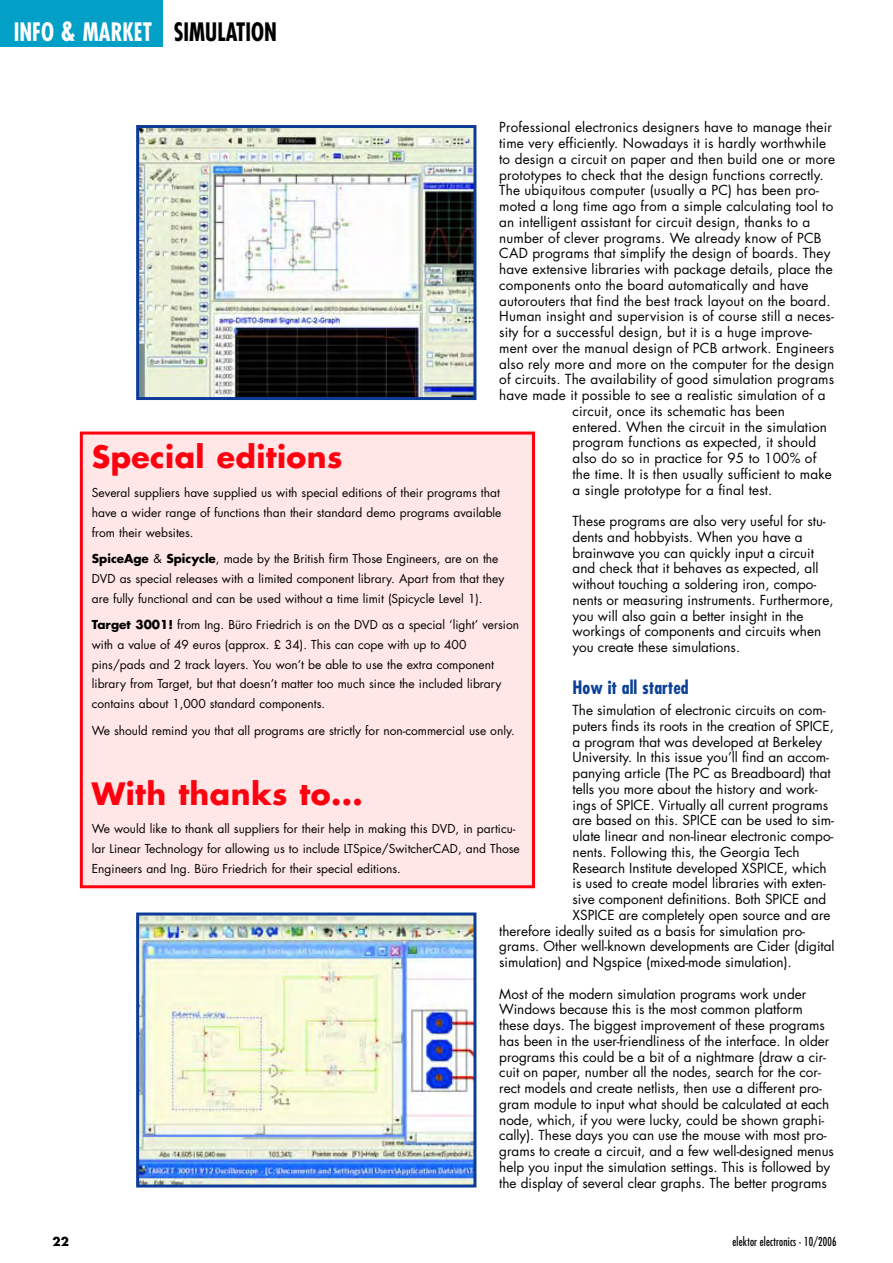
<style>
.page{position:relative;width:893px;height:1263px;background:#fff}
.page>*{position:absolute;margin:0;border:0;box-sizing:border-box;transform-origin:0 0}
.t1{font:700 30px "Futura";letter-spacing:.015em;color:#ff000f}
.t2{font:700 condensed 24.75px "Futura";color:#fff;scale:.9 1}
.t3{font:700 condensed 18px "Futura";color:#0c4197}
.t4{font:13.5px/15.8px "Futura";color:#000}
.t5{font:12px/19.8px "Futura";color:#000}
.t6{font:condensed 12px "Futura";letter-spacing:.02em;color:#000;scale:.9 1}
.t7{font:700 12px "Futura";color:#000}
.s1{font-size:27px}
.s2{color:#000}
.s3{font-weight:700}
</style>
<div class="page">
<div style="left:0;top:0;width:162px;height:46px;background:#02a0c6"></div>
<img style="left:140px;top:129px;width:332px;height:267px">
<div style="left:136px;top:125px;width:340px;height:275px;border:3px solid #0d3c98"></div>
<img style="left:140px;top:917px;width:332px;height:267px">
<div style="left:136px;top:913px;width:340px;height:275px;border:3px solid #0d3c98"></div>
<div style="left:81px;top:433px;width:452px;height:454px;background:#ffe6e7"></div>
<div style="left:80px;top:432px;width:455px;height:456px;border:3px solid #ff000f"></div>
<h2 class="t2" style="left:14px;top:21px;width:294px">INFO <span class="s1">&amp;</span> MARKET <span class="s2">SIMULATION</span></h2>
<p class="t4" style="left:499px;top:121px;width:334px">Professional electronics designers have to manage their</p>
<p class="t4" style="left:499px;top:136px;width:328px">time very efficiently. Nowadays it is hardly worthwhile</p>
<p class="t4" style="left:499px;top:152px;width:337px">to design a circuit on paper and then build one or more</p>
<p class="t4" style="left:499px;top:168px;width:326px">prototypes to check that the design functions correctly.</p>
<p class="t4" style="left:499px;top:184px;width:321px">The ubiquitous computer (usually a PC) has been pro-</p>
<p class="t4" style="left:499px;top:199px;width:335px">moted a long time ago from a simple calculating tool to</p>
<p class="t4" style="left:499px;top:215px;width:312px">an intelligent assistant for circuit design, thanks to a</p>
<p class="t4" style="left:499px;top:231px;width:324px">number of clever programs. We already know of PCB</p>
<p class="t4" style="left:499px;top:247px;width:332px">CAD programs that simplify the design of boards. They</p>
<p class="t4" style="left:499px;top:262px;width:335px">have extensive libraries with package details, place the</p>
<p class="t4" style="left:499px;top:278px;width:311px">components onto the board automatically and have</p>
<p class="t4" style="left:499px;top:294px;width:333px">autorouters that find the best track layout on the board.</p>
<p class="t4" style="left:499px;top:310px;width:336px">Human insight and supervision is of course still a neces-</p>
<p class="t4" style="left:499px;top:325px;width:314px">sity for a successful design, but it is a huge improve-</p>
<p class="t4" style="left:499px;top:341px;width:336px">ment over the manual design of PCB artwork. Engineers</p>
<p class="t4" style="left:499px;top:357px;width:336px">also rely more and more on the computer for the design</p>
<p class="t4" style="left:499px;top:373px;width:336px">of circuits. The availability of good simulation programs</p>
<p class="t4" style="left:499px;top:388px;width:328px">have made it possible to see a realistic simulation of a</p>
<p class="t4" style="left:572px;top:404px;width:214px">circuit, once its schematic has been</p>
<p class="t4" style="left:572px;top:420px;width:256px">entered. When the circuit in the simulation</p>
<p class="t4" style="left:572px;top:436px;width:245px">program functions as expected, it should</p>
<p class="t4" style="left:572px;top:451px;width:245px">also do so in practice for 95 to 100% of</p>
<p class="t4" style="left:572px;top:467px;width:261px">the time. It is then usually sufficient to make</p>
<p class="t4" style="left:572px;top:483px;width:201px">a single prototype for a final test.</p>
<p class="t4" style="left:572px;top:514px;width:262px">These programs are also very useful for stu&shy;dents and hobbyists. When you have a brainwave you can quickly input a circuit and check that it behaves as expected, all without touching a soldering iron, compo&shy;nents or measuring instruments. Furthermore, you will also gain a better insight in the workings of components and circuits when you create these simulations.</p>
<h3 class="t3" style="left:572px;top:680px;width:118px">How it all started</h3>
<p class="t4" style="left:572px;top:703px;width:255px">The simulation of electronic circuits on com-</p>
<p class="t4" style="left:572px;top:719px;width:263px">puters finds its roots in the creation of SPICE,</p>
<p class="t4" style="left:572px;top:735px;width:251px">a program that was developed at Berkeley</p>
<p class="t4" style="left:572px;top:751px;width:258px">University. In this issue you’ll find an accom-</p>
<p class="t4" style="left:572px;top:766px;width:260px">panying article (The PC as Breadboard) that</p>
<p class="t4" style="left:572px;top:782px;width:247px">tells you more about the history and work-</p>
<p class="t4" style="left:572px;top:798px;width:257px">ings of SPICE. Virtually all current programs</p>
<p class="t4" style="left:572px;top:814px;width:263px">are based on this. SPICE can be used to sim-</p>
<p class="t4" style="left:572px;top:829px;width:262px">ulate linear and non-linear electronic compo-</p>
<p class="t4" style="left:572px;top:845px;width:229px">nents. Following this, the Georgia Tech</p>
<p class="t4" style="left:572px;top:861px;width:256px">Research Institute developed XSPICE, which</p>
<p class="t4" style="left:572px;top:877px;width:254px">is used to create model libraries with exten-</p>
<p class="t4" style="left:572px;top:892px;width:255px">sive component definitions. Both SPICE and</p>
<p class="t4" style="left:572px;top:908px;width:259px">XSPICE are completely open source and are</p>
<p class="t4" style="left:499px;top:924px;width:307px">therefore ideally suited as a basis for simulation pro-</p>
<p class="t4" style="left:499px;top:940px;width:337px">grams. Other well-known developments are Cider (digital</p>
<p class="t4" style="left:499px;top:955px;width:294px">simulation) and Ngspice (mixed-mode simulation).</p>
<p class="t4" style="left:499px;top:987px;width:336px">Most of the modern simulation programs work under Windows because this is the most common platform these days. The biggest improvement of these programs has been in the user-friendliness of the interface. In older programs this could be a bit of a nightmare (draw a cir&shy;cuit on paper, number all the nodes, search for the cor&shy;rect models and create netlists, then use a different pro&shy;gram module to input what should be calculated at each node, which, if you were lucky, could be shown graphi&shy;cally). These days you can use the mouse with most pro&shy;grams to create a circuit, and a few well-designed menus help you input the simulation settings. This is followed by the display of several clear graphs. The better programs</p>
<h1 class="t1" style="left:92px;top:444px;width:252px">Special editions</h1>
<p class="t5" style="left:92px;top:484px;width:411px">Several suppliers have supplied us with special editions of their programs that have a wider range of functions than their standard demo programs available from their websites.</p>
<p class="t5" style="left:92px;top:549px;width:414px"><span class="s3">SpiceAge</span> &amp; <span class="s3">Spicycle</span>, made by the British firm Those Engineers, are on the<br>DVD as special releases with a limited component library. Apart from that they are fully functional and can be used without a time limit (Spicycle Level 1).</p>
<p class="t5" style="left:92px;top:615px;width:429px"><span class="s3">Target 3001!</span> from Ing. Büro Friedrich is on the DVD as a special ‘light’ version with a value of 49 euros (approx. £ 34). This can cope with up to 400 pins/pads and 2 track layers. You won’t be able to use the extra component library from Target, but that doesn’t matter too much since the included library contains about 1,000 standard components.</p>
<p class="t5" style="left:92px;top:721px;width:424px">We should remind you that all programs are strictly for non-commercial use only.</p>
<h1 class="t1" style="left:92px;top:780px;width:272px">With thanks to...</h1>
<p class="t5" style="left:92px;top:820px;width:429px">We would like to thank all suppliers for their help in making this DVD, in particu&shy;lar Linear Technology for allowing us to include LTSpice/SwitcherCAD, and Those<br>Engineers and Ing. Büro Friedrich for their special editions.</p>
<p class="t7" style="left:53px;top:1236px;width:18px">22</p>
<p class="t6" style="left:732px;top:1236px;width:117px">elektor electronics - 10/2006</p>
</div>
